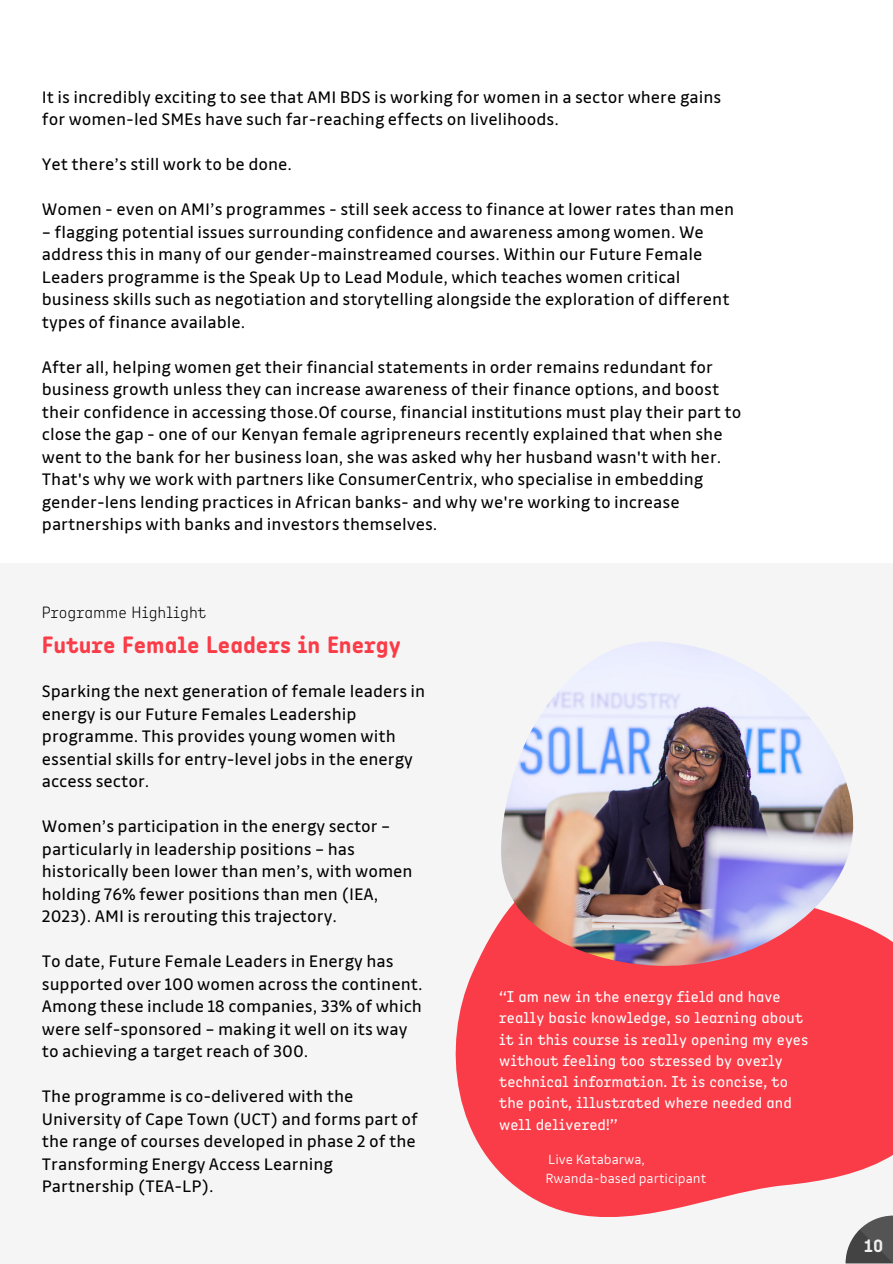
<style>
.page{position:relative;width:893px;height:1264px;background:#fff}
.page>*{position:absolute;margin:0;border:0;box-sizing:border-box;transform-origin:0 0}
.t1{font:700 24px "Angus";color:#fa3c48}
.t2{font:18px/22.5px "TRY Drive";color:#000}
.t3{font:700 18px "Angus";color:#efefef}
.t4{font:300 16.5px "Angus";color:#000}
.t5{font:15.75px/21.3px "Angus";color:#fff}
.t6{font:300 14.1px/19px "TRY Drive";color:#fff}
</style>
<div class="page">
<div style="left:0;top:563px;width:892px;height:700px;background:#f5f5f5"></div>
<svg style="left:455px;top:923px;width:437px;height:294px;fill:#fa3c48"></svg>
<img style="left:499px;top:642px;width:358px;height:324px">
<svg style="left:845px;top:1215px;width:47px;height:48px"></svg>
<p class="t2" style="left:42px;top:85px;width:680px">It is incredibly exciting to see that AMI BDS is working for women in a sector where gains for women-led SMEs have such far-reaching effects on livelihoods.</p>
<p class="t2" style="left:42px;top:153px;width:252px">Yet there’s still work to be done.</p>
<p class="t2" style="left:42px;top:198px;width:693px">Women - even on AMI’s programmes - still seek access to finance at lower rates than men</p>
<p class="t2" style="left:42px;top:220px;width:689px">– flagging potential issues surrounding confidence and awareness among women. We address this in many of our gender-mainstreamed courses. Within our Future Female Leaders programme is the Speak Up to Lead Module, which teaches women critical business skills such as negotiation and storytelling alongside the exploration of different types of finance available.</p>
<p class="t2" style="left:42px;top:355px;width:701px">After all, helping women get their financial statements in order remains redundant for business growth unless they can increase awareness of their finance options, and boost their confidence in accessing those.Of course, financial institutions must play their part to close the gap - one of our Kenyan female agripreneurs recently explained that when she went to the bank for her business loan, she was asked why her husband wasn't with her.<br>That's why we work with partners like ConsumerCentrix, who specialise in embedding gender-lens lending practices in African banks- and why we're working to increase partnerships with banks and investors themselves.</p>
<p class="t4" style="left:42px;top:602px;width:166px">Programme Highlight</p>
<h1 class="t1" style="left:42px;top:629px;width:360px">Future Female Leaders in Energy</h1>
<p class="t2" style="left:42px;top:679px;width:385px">Sparking the next generation of female leaders in energy is our Future Females Leadership programme. This provides young women with essential skills for entry-level jobs in the energy access sector.</p>
<p class="t2" style="left:42px;top:814px;width:372px">Women’s participation in the energy sector – particularly in leadership positions – has historically been lower than men’s, with women holding 76% fewer positions than men (IEA, 2023). AMI is rerouting this trajectory.</p>
<p class="t2" style="left:42px;top:949px;width:382px">To date, Future Female Leaders in Energy has supported over 100 women across the continent.<br>Among these include 18 companies, 33% of which were self-sponsored – making it well on its way to achieving a target reach of 300.</p>
<p class="t2" style="left:42px;top:1084px;width:377px">The programme is co-delivered with the University of Cape Town (UCT) and forms part of the range of courses developed in phase 2 of the Transforming Energy Access Learning Partnership (TEA-LP).</p>
<p class="t5" style="left:499px;top:985px;width:310px">“I am new in the energy field and have really basic knowledge, so learning about it in this course is really opening my eyes without feeling too stressed by overly technical information. It is concise, to the point, illustrated where needed and well delivered!”</p>
<p class="t6" style="left:545px;top:1149px;width:162px">Live Katabarwa,<br>Rwanda-based participant</p>
<p class="t3" style="left:864px;top:1233px;width:20px">10</p>
</div>
